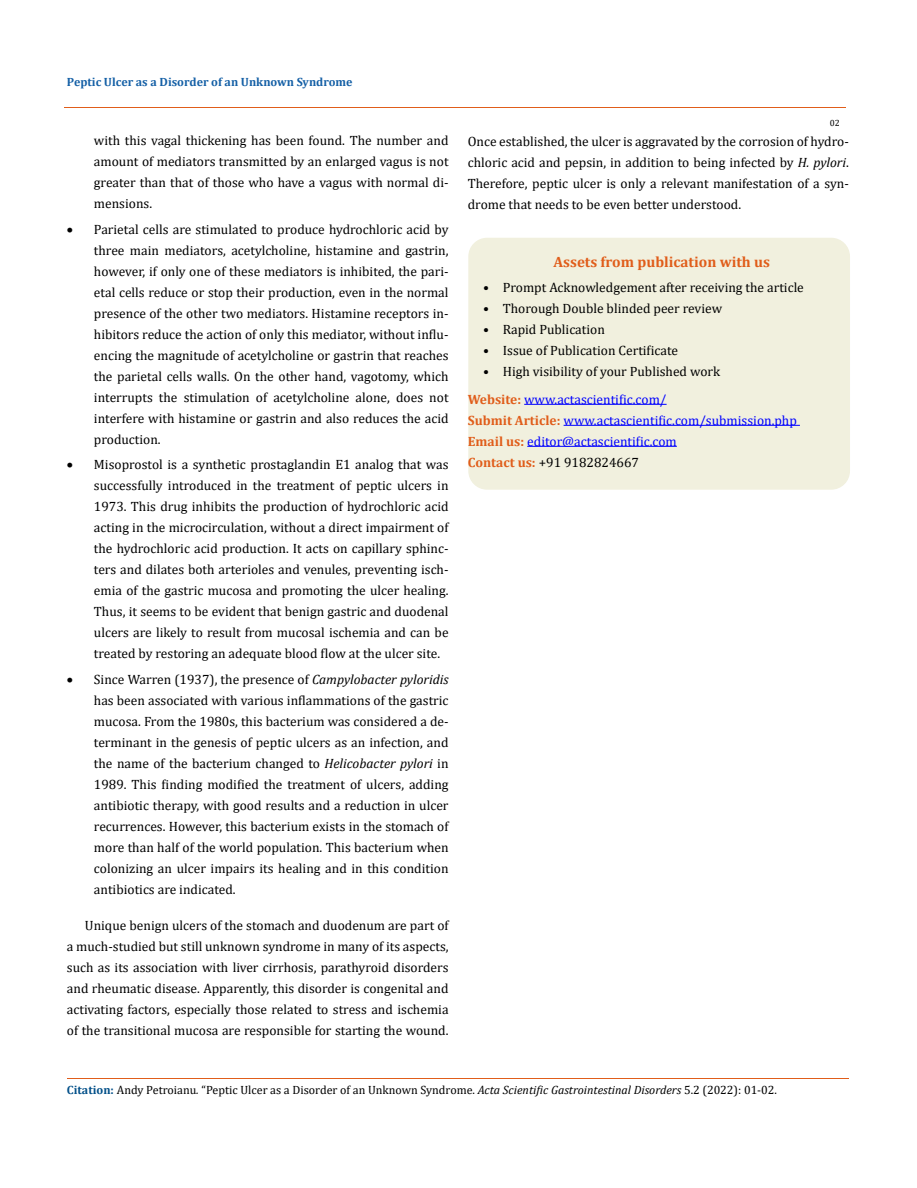
<style>
.page{position:relative;width:917px;height:1188px;background:#fff}
.page>*{position:absolute;margin:0;border:0;box-sizing:border-box;transform-origin:0 0}
.t1{font:700 15px "Cambria";color:#e05d1a}
.t2{font:13.5px/21px "Cambria";color:#000;text-align:justify}
.t3{font:13.5px/21px "Cambria";color:#00f}
.t4{font:12px "Cambria";color:#000}
.t5{font:700 12px "Cambria";color:#1560a6}
.t6{font:9px "Cambria";color:#000}
.s1{font-style:italic}
.s2{font-weight:700;color:#e05d1a}
.s3{color:#000}
.s4{font-weight:700;color:#035089}
</style>
<div class="page">
<div style="left:469px;top:238px;width:380px;height:251px;background:#f1f0de;border-radius:18px"></div>
<div style="left:468px;top:238px;width:382px;height:252px;border:2px solid #f1f0de;border-radius:18px"></div>
<hr style="left:524px;top:404px;width:142px;height:1px;background:#00f">
<hr style="left:563px;top:425px;width:236px;height:1px;background:#00f">
<hr style="left:527px;top:446px;width:150px;height:1px;background:#00f">
<hr style="left:64px;top:108px;width:781px;height:1px;background:#e05d1a">
<hr style="left:67px;top:1078px;width:781px;height:1px;background:#e05d1a">
<p class="t5" style="left:67px;top:73px;width:287px">Peptic Ulcer as a Disorder of an Unknown Syndrome</p>
<p class="t2" style="left:94px;top:130px;width:356px">with this vagal thickening has been found. The number and amount of mediators transmitted by an enlarged vagus is not greater than that of those who have a vagus with normal di&shy;mensions.</p>
<p class="t2" style="left:94px;top:219px;width:356px;text-indent:-27px">• Parietal cells are stimulated to produce hydrochloric acid by three main mediators, acetylcholine, histamine and gastrin, however, if only one of these mediators is inhibited, the pari&shy;etal cells reduce or stop their production, even in the normal presence of the other two mediators. Histamine receptors in&shy;hibitors reduce the action of only this mediator, without influ&shy;encing the magnitude of acetylcholine or gastrin that reaches the parietal cells walls. On the other hand, vagotomy, which interrupts the stimulation of acetylcholine alone, does not interfere with histamine or gastrin and also reduces the acid production.</p>
<p class="t2" style="left:94px;top:454px;width:356px;text-indent:-27px">• Misoprostol is a synthetic prostaglandin E1 analog that was successfully introduced in the treatment of peptic ulcers in 1973. This drug inhibits the production of hydrochloric acid acting in the microcirculation, without a direct impairment of the hydrochloric acid production. It acts on capillary sphinc&shy;ters and dilates both arterioles and venules, preventing isch&shy;emia of the gastric mucosa and promoting the ulcer healing.<br>Thus, it seems to be evident that benign gastric and duodenal ulcers are likely to result from mucosal ischemia and can be treated by restoring an adequate blood flow at the ulcer site.</p>
<p class="t2" style="left:94px;top:669px;width:356px;text-indent:-27px">• Since Warren (1937), the presence of <span class="s1">Campylobacter pyloridis </span>has been associated with various inflammations of the gastric mucosa. From the 1980s, this bacterium was considered a de&shy;terminant in the genesis of peptic ulcers as an infection, and the name of the bacterium changed to <span class="s1">Helicobacter pylori</span> in 1989. This finding modified the treatment of ulcers, adding antibiotic therapy, with good results and a reduction in ulcer recurrences. However, this bacterium exists in the stomach of more than half of the world population. This bacterium when colonizing an ulcer impairs its healing and in this condition antibiotics are indicated.</p>
<p class="t2" style="left:67px;top:915px;width:383px;text-indent:18px">Unique benign ulcers of the stomach and duodenum are part of a much-studied but still unknown syndrome in many of its aspects, such as its association with liver cirrhosis, parathyroid disorders and rheumatic disease. Apparently, this disorder is congenital and activating factors, especially those related to stress and ischemia of the transitional mucosa are responsible for starting the wound.</p>
<p class="t6" style="left:829px;top:118px;width:11px">02</p>
<p class="t2" style="left:468px;top:130px;width:382px">Once established, the ulcer is aggravated by the corrosion of hydro&shy;chloric acid and pepsin, in addition to being infected by <span class="s1">H. pylori</span>.<br>Therefore, peptic ulcer is only a relevant manifestation of a syn&shy;drome that needs to be even better understood.</p>
<p class="t1" style="left:553px;top:251px;width:218px">Assets from publication with us</p>
<p class="t2" style="left:483px;top:277px;width:322px">• Prompt Acknowledgement after receiving the article</p>
<p class="t2" style="left:483px;top:298px;width:240px">• Thorough Double blinded peer review</p>
<p class="t2" style="left:483px;top:319px;width:123px">• Rapid Publication</p>
<p class="t2" style="left:483px;top:340px;width:196px">• Issue of Publication Certificate</p>
<p class="t2" style="left:483px;top:361px;width:238px">• High visibility of your Published work</p>
<p class="t3" style="left:468px;top:388px;width:330px"><span class="s2">Website:</span> www.actascientific.com/<br><span class="s2">Submit Article:</span> www.actascientific.com/submission.php <span class="s2">Email us:</span> editor@actascientific.com<br><span class="s2">Contact us:</span> <span class="s3">+91 9182824667</span></p>
<p class="t4" style="left:67px;top:1083px;width:711px"><span class="s4">Citation:</span> Andy Petroianu<span class="s1">.</span> “Peptic Ulcer as a Disorder of an Unknown Syndrome. <span class="s1">Acta Scientific Gastrointestinal Disorders</span> 5.2 (2022): 01-02.</p>
</div>
